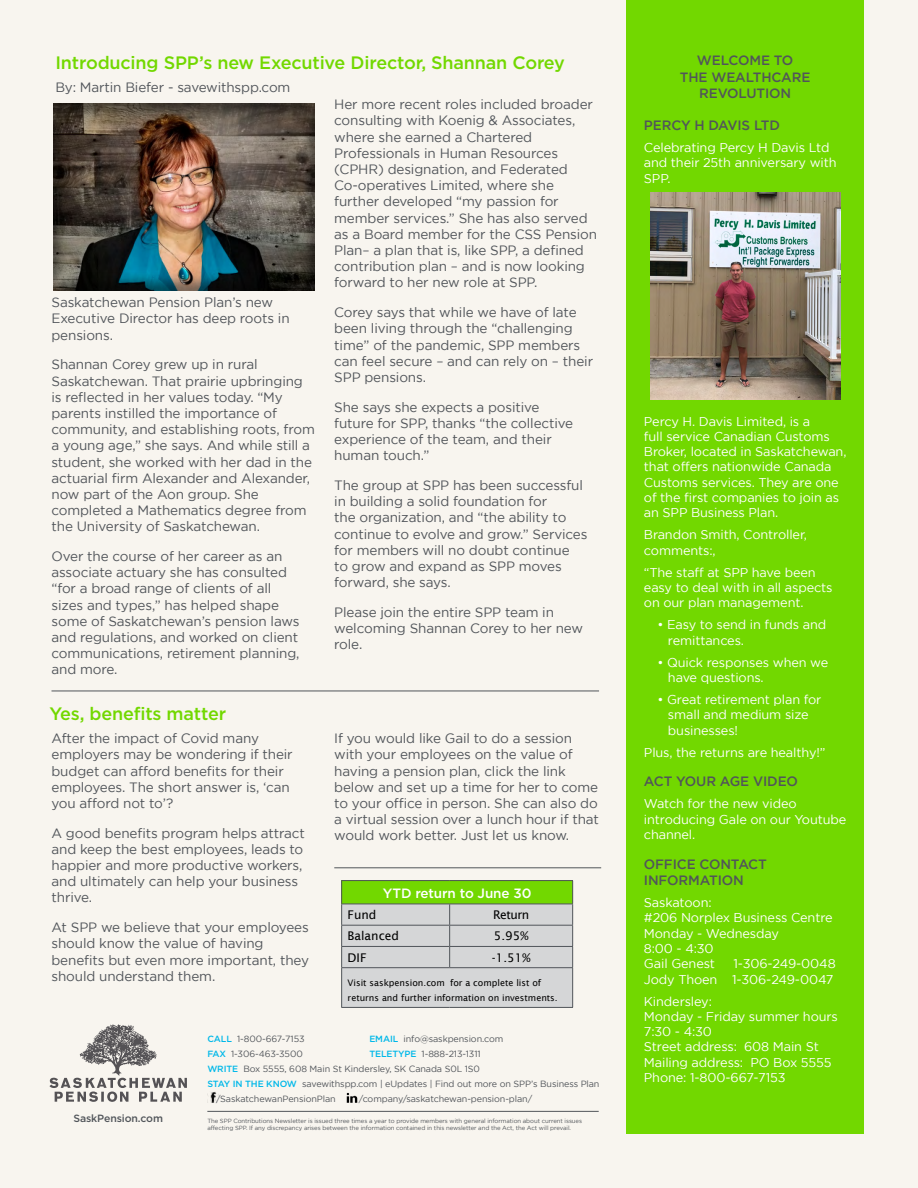
<style>
.page{position:relative;width:918px;height:1188px;background:#f8f5ef}
.page>*{position:absolute;margin:0;border:0;box-sizing:border-box;transform-origin:0 0}
.t1{font:500 18px "Gotham HTF";letter-spacing:-.01em;color:#72d800}
.t2{font:13.5px/16.2px "Gotham";letter-spacing:-.01em;color:#51555a}
.t3{font:500 13.5px/16.2px "Gotham";letter-spacing:-.01em;color:#51555a}
.t4{font:500 13.5px/16.2px "Gotham HTF";letter-spacing:-.01em;color:#51555a;text-align:center}
.t5{font:500 13.5px "Gotham HTF";letter-spacing:-.01em;color:#fff}
.t6{font:12.75px/15.3px "Gotham";letter-spacing:-.01em;color:#fff}
.t7{font:12px "Lucida Sans";color:#000}
.t8{font:500 10.5px "Gotham HTF";letter-spacing:-.01em;color:#51555a}
.t9{font:9px/15px "Gotham";letter-spacing:-.01em;color:#51555a}
.t10{font:9px/15px "Lucida Sans";color:#000}
.t11{font:6px/7.2px "Gotham";letter-spacing:-.01em;color:#51555a}
.s1{font-family:"Gotham HTF";font-weight:500;color:#00b8e9}
</style>
<div class="page">
<div style="left:626px;top:0;width:238px;height:1134px;background:#72d800"></div>
<hr style="left:207px;top:1111px;width:392px;height:1px;background:#51555a">
<svg style="left:50px;top:1024px;width:137px;height:78px"></svg>
<svg style="left:207px;top:1092px;width:10px;height:11px"></svg>
<svg style="left:346px;top:1092px;width:12px;height:11px"></svg>
<hr style="left:52px;top:691px;width:547px;height:1px;background:#51555a">
<hr style="left:334px;top:868px;width:267px;height:1px;background:#51555a">
<hr style="left:341px;top:880px;width:109px;height:1px;background:#51555a">
<hr style="left:450px;top:880px;width:123px;height:1px;background:#51555a">
<svg style="left:341px;top:881px;width:232px;height:126px;background:#bed1ac"></svg>
<hr style="left:341px;top:967px;width:109px;height:1px;background:#51555a">
<hr style="left:341px;top:968px;width:1px;height:39px;background:#51555a">
<hr style="left:450px;top:967px;width:123px;height:1px;background:#51555a">
<hr style="left:572px;top:968px;width:1px;height:39px;background:#51555a">
<hr style="left:341px;top:1007px;width:109px;height:1px;background:#51555a">
<hr style="left:450px;top:1007px;width:123px;height:1px;background:#51555a">
<img style="left:650px;top:192px;width:190px;height:208px">
<div style="left:38px;top:92px;width:289px;height:199px;background:#000;opacity:.5"></div>
<h1 class="t1" style="left:55px;top:53px;width:511px">Introducing SPP’s new Executive Director, Shannan Corey</h1>
<p class="t2" style="left:55px;top:79px;width:237px">By: Martin Biefer - savewithspp.com</p>
<p class="t2" style="left:52px;top:294px;width:240px">Saskatchewan Pension Plan’s new<br>Executive Director has deep roots in pensions.</p>
<p class="t2" style="left:52px;top:356px;width:265px">Shannan Corey grew up in rural Saskatchewan. That prairie upbringing is reflected in her values today. “My parents instilled the importance of community, and establishing roots, from a young age,” she says. And while still a student, she worked with her dad in the actuarial firm Alexander and Alexander, now part of the Aon group. She completed a Mathematics degree from the University of Saskatchewan.</p>
<p class="t2" style="left:52px;top:548px;width:250px">Over the course of her career as an associate actuary she has consulted “for a broad range of clients of all sizes and types,” has helped shape some of Saskatchewan’s pension laws and regulations, and worked on client communications, retirement planning, and more.</p>
<h1 class="t1" style="left:50px;top:704px;width:178px">Yes, benefits matter</h1>
<p class="t2" style="left:52px;top:730px;width:243px">After the impact of Covid many employers may be wondering if their budget can afford benefits for their employees. The short answer is, ‘can you afford not to’?</p>
<p class="t2" style="left:52px;top:825px;width:255px">A good benefits program helps attract and keep the best employees, leads to happier and more productive workers, and ultimately can help your business thrive.</p>
<p class="t2" style="left:52px;top:919px;width:259px">At SPP we believe that your employees should know the value of having benefits but even more important, they should understand them.</p>
<p class="t2" style="left:334px;top:96px;width:264px">Her more recent roles included broader consulting with Koenig &amp; Associates, where she earned a Chartered Professionals in Human Resources (CPHR) designation, and Federated Co-operatives Limited, where she further developed “my passion for member services.” She has also served as a Board member for the CSS Pension Plan– a plan that is, like SPP, a defined contribution plan – and is now looking forward to her new role at SPP.</p>
<p class="t2" style="left:334px;top:304px;width:260px">Corey says that while we have of late been living through the “challenging time” of the pandemic, SPP members can feel secure – and can rely on – their<br>SPP pensions.</p>
<p class="t2" style="left:334px;top:399px;width:240px">She says she expects a positive future for SPP, thanks “the collective experience of the team, and their human touch.”</p>
<p class="t2" style="left:334px;top:477px;width:255px">The group at SPP has been successful in building a solid foundation for<br>the organization, and “the ability to continue to evolve and grow.” Services for members will no doubt continue<br>to grow and expand as SPP moves forward, she says.</p>
<p class="t2" style="left:334px;top:604px;width:250px">Please join the entire SPP team in welcoming Shannan Corey to her new role.</p>
<p class="t2" style="left:334px;top:730px;width:266px">If you would like Gail to do a session with your employees on the value of having a pension plan, click the link below and set up a time for her to come to your office in person. She can also do a virtual session over a lunch hour if that would work better. Just let us know.</p>
<p class="t5" style="left:383px;top:885px;width:150px">YTD return to June 30</p>
<p class="t7" style="left:348px;top:908px;width:30px">Fund</p>
<p class="t7" style="left:493px;top:908px;width:38px">Return</p>
<p class="t7" style="left:348px;top:929px;width:53px">Balanced</p>
<p class="t7" style="left:494px;top:929px;width:36px">5.95%</p>
<p class="t7" style="left:348px;top:951px;width:20px">DIF</p>
<p class="t7" style="left:492px;top:951px;width:40px">-1.51%</p>
<p class="t10" style="left:348px;top:976px;width:212px">Visit saskpension.com for a complete list of returns and further information on investments.</p>
<p class="t9" style="left:207px;top:1031px;width:99px"><span class="s1">CALL</span> 1-800-667-7153</p>
<p class="t9" style="left:369px;top:1031px;width:135px"><span class="s1">EMAIL</span> info@saskpension.com</p>
<p class="t9" style="left:207px;top:1046px;width:97px"><span class="s1">FAX</span> 1-306-463-3500</p>
<p class="t9" style="left:207px;top:1046px;width:394px;text-indent:162px"><span class="s1">TELETYPE</span> 1-888-213-1311<br><span class="s1">WRITE</span> Box 5555, 608 Main St Kindersley, SK Canada S0L 1S0<br><span class="s1">STAY IN THE KNOW</span> savewithspp.com | eUpdates | Find out more on SPP’s Business Plan</p>
<p class="t8" style="left:73px;top:1112px;width:91px">SaskPension.com</p>
<p class="t9" style="left:216px;top:1091px;width:121px">/SaskatchewanPensionPlan</p>
<p class="t9" style="left:359px;top:1091px;width:175px">/company/saskatchewan-pension-plan/</p>
<p class="t11" style="left:207px;top:1117px;width:376px">The SPP Contributions Newsletter is issued three times a year to provide members with general information about current issues affecting SPP. If any discrepancy arises between the information contained in this newsletter and the Act, the Act will prevail.</p>
<p class="t4" style="left:680px;top:52px;width:132px">WELCOME TO<br>THE WEALTHCARE<br>REVOLUTION</p>
<p class="t3" style="left:644px;top:117px;width:138px">PERCY H DAVIS LTD</p>
<p class="t6" style="left:644px;top:140px;width:194px">Celebrating Percy H Davis Ltd and their 25th anniversary with<br>SPP.</p>
<p class="t6" style="left:644px;top:413px;width:204px">Percy H. Davis Limited, is a<br>full service Canadian Customs<br>Broker, located in Saskatchewan, that offers nationwide Canada<br>Customs services. They are one of the first companies to join as an SPP Business Plan.</p>
<p class="t6" style="left:644px;top:527px;width:165px">Brandon Smith, Controller, comments:,</p>
<p class="t6" style="left:644px;top:564px;width:190px">“The staff at SPP have been easy to deal with in all aspects on our plan management.</p>
<p class="t6" style="left:668px;top:617px;width:160px;text-indent:-11px">• Easy to send in funds and remittances.</p>
<p class="t6" style="left:668px;top:654px;width:162px;text-indent:-11px">• Quick responses when we have questions.</p>
<p class="t6" style="left:668px;top:692px;width:155px;text-indent:-11px">• Great retirement plan for small and medium size businesses!</p>
<p class="t6" style="left:644px;top:744px;width:183px">Plus, the returns are healthy!”</p>
<p class="t3" style="left:644px;top:773px;width:156px">ACT YOUR AGE VIDEO</p>
<p class="t6" style="left:644px;top:796px;width:204px">Watch for the new video introducing Gale on our Youtube channel.</p>
<p class="t3" style="left:644px;top:856px;width:124px">OFFICE CONTACT<br>INFORMATION</p>
<p class="t6" style="left:644px;top:895px;width:190px">Saskatoon:<br>#206 Norplex Business Centre<br>Monday - Wednesday<br>8:00 - 4:30<br>Gail Genest</p>
<p class="t6" style="left:644px;top:956px;width:193px;text-align:right">1-306-249-0048<br>Jody Thoen 1-306-249-0047</p>
<p class="t6" style="left:644px;top:993px;width:195px">Kindersley:<br>Monday - Friday summer hours<br>7:30 - 4:30<br>Street address: 608 Main St<br>Mailing address: PO Box 5555<br>Phone: 1-800-667-7153</p>
</div>
